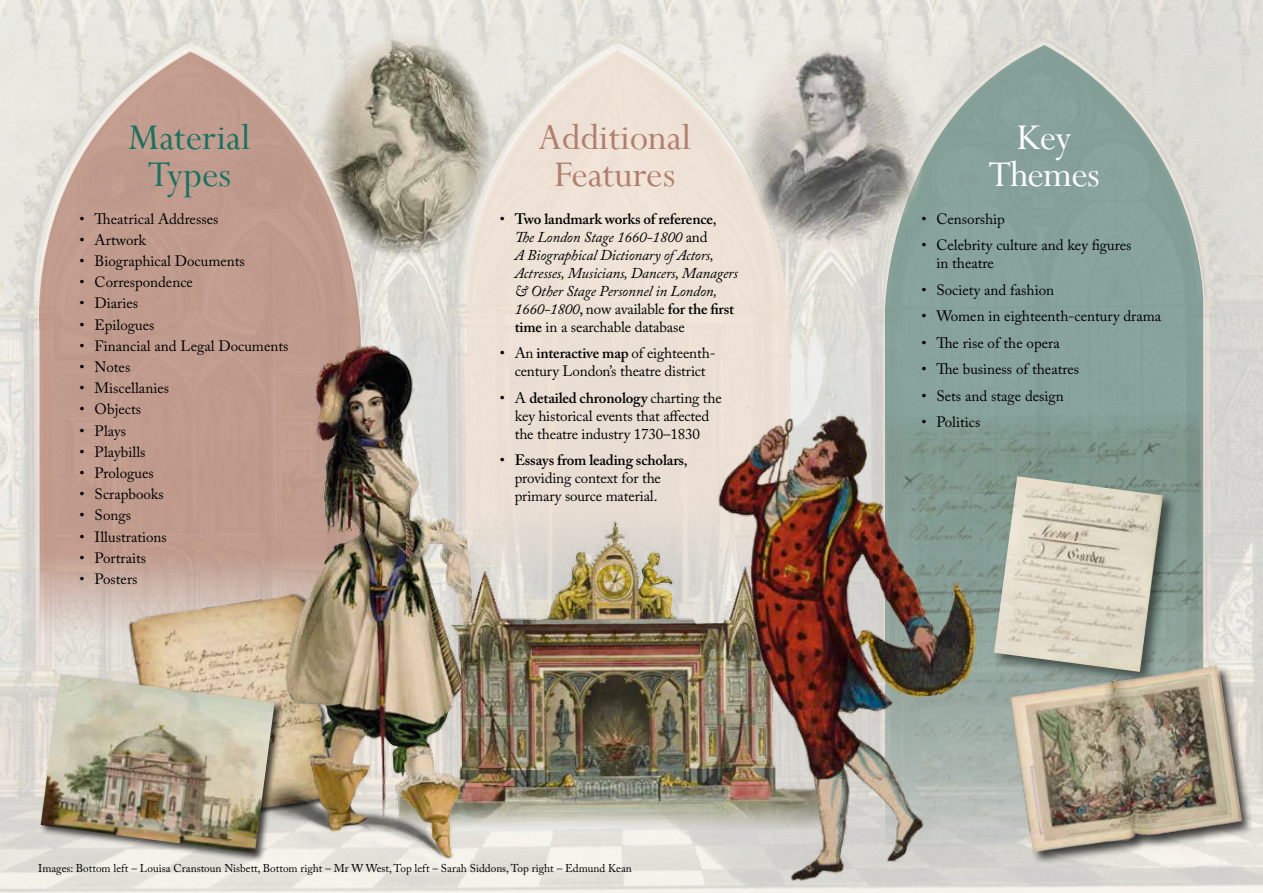
<style>
.page{position:relative;width:1263px;height:893px;background:#fff}
.page>*{position:absolute;margin:0;border:0;box-sizing:border-box;transform-origin:0 0}
.t1{font:40.5px/37.5px "Perpetua";color:#b27e6d;text-align:center}
.t2{font:40.5px/37.5px "Perpetua";color:#177262;text-align:center}
.t3{font:40.5px/37.5px "Perpetua";letter-spacing:-.02em;color:#fff;text-align:center}
.t4{font:15px/18px "Adobe Caslon Pro";color:#000}
.t5{font:italic 15px/18px "Adobe Caslon Pro";letter-spacing:-.01em;color:#000}
.t6{font:11.25px "Adobe Caslon Pro";color:#000}
.s1{font-style:normal}
.s2{font-weight:600;font-style:normal}
.s3{font-weight:600}
</style>
<div class="page">
<img style="left:0;top:0;width:1263px;height:893px">
<svg style="left:883px;top:43px;width:323px;height:370px;background:#95aba4"></svg>
<svg style="left:36px;top:49px;width:328px;height:662px;background:#c8aa9d"></svg>
<svg style="left:465px;top:51px;width:324px;height:453px;background:#ebe1d6"></svg>
<img style="left:318px;top:504px;width:357px;height:375px">
<img style="left:981px;top:413px;width:225px;height:460px">
<img style="left:127px;top:591px;width:80px;height:82px">
<img style="left:207px;top:332px;width:291px;height:543px">
<div style="left:991px;top:474px;width:187px;height:212px;background:#000;opacity:.54"></div>
<img style="left:994px;top:476px;width:169px;height:196px">
<div style="left:1010px;top:665px;width:244px;height:201px;background:#000;opacity:.75"></div>
<img style="left:1009px;top:664px;width:233px;height:191px">
<img style="left:319px;top:32px;width:171px;height:227px">
<img style="left:741px;top:32px;width:186px;height:227px">
<div style="left:39px;top:673px;width:245px;height:190px;background:#000;opacity:.72"></div>
<img style="left:41px;top:674px;width:234px;height:179px">
<img style="left:675px;top:406px;width:306px;height:487px">
<h1 class="t2" style="left:128px;top:118px;width:124px">Material<br>Types</h1>
<p class="t4" style="left:80px;top:209px;width:140px">• Theatrical Addresses</p>
<p class="t4" style="left:80px;top:231px;width:68px">• Artwork</p>
<p class="t4" style="left:80px;top:252px;width:167px">• Biographical Documents</p>
<p class="t4" style="left:80px;top:273px;width:115px">• Correspondence</p>
<p class="t4" style="left:80px;top:294px;width:60px">• Diaries</p>
<p class="t4" style="left:80px;top:315px;width:76px">• Epilogues</p>
<p class="t4" style="left:80px;top:337px;width:210px">• Financial and Legal Documents</p>
<p class="t4" style="left:80px;top:358px;width:52px">• Notes</p>
<p class="t4" style="left:80px;top:379px;width:91px">• Miscellanies</p>
<p class="t4" style="left:80px;top:400px;width:63px">• Objects</p>
<p class="t4" style="left:80px;top:421px;width:48px">• Plays</p>
<p class="t4" style="left:80px;top:443px;width:67px">• Playbills</p>
<p class="t4" style="left:80px;top:464px;width:76px">• Prologues</p>
<p class="t4" style="left:80px;top:485px;width:86px">• Scrapbooks</p>
<p class="t4" style="left:80px;top:506px;width:53px">• Songs</p>
<p class="t4" style="left:80px;top:527px;width:89px">• Illustrations</p>
<p class="t4" style="left:80px;top:549px;width:68px">• Portraits</p>
<p class="t4" style="left:80px;top:570px;width:59px">• Posters</p>
<h1 class="t1" style="left:538px;top:118px;width:155px">Additional<br>Features</h1>
<p class="t5" style="left:515px;top:209px;width:225px;text-indent:-15px"><span class="s1">•</span> <span class="s2">Two landmark works of reference</span><span class="s1">, </span>The London Stage 1660-1800 <span class="s1">and<br></span>A Biographical Dictionary of Actors, Actresses, Musicians, Dancers, Managers &amp; Other Stage Personnel in London, 1660-1800<span class="s1">, now available</span> <span class="s2">for the first time</span> <span class="s1">in a searchable database</span></p>
<p class="t4" style="left:500px;top:344px;width:217px;text-align:center">• An <span class="s3">interactive map</span> of eighteenth&shy;century London’s theatre district</p>
<p class="t4" style="left:500px;top:388px;width:224px;text-align:center">• A <span class="s3">detailed chronology</span> charting the key historical events that affected<br>the theatre industry 1730–1830</p>
<p class="t4" style="left:515px;top:451px;width:175px;text-indent:-15px">• <span class="s3">Essays from leading scholars</span>, providing context for the primary source material.</p>
<p class="t6" style="left:38px;top:861px;width:595px">Images: Bottom left – Louisa Cranstoun Nisbett, Bottom right – Mr W West, Top left – Sarah Siddons, Top right – Edmund Kean</p>
<h1 class="t3" style="left:988px;top:118px;width:113px">Key<br>Themes</h1>
<p class="t4" style="left:921px;top:209px;width:85px">• Censorship</p>
<p class="t4" style="left:936px;top:236px;width:197px;text-indent:-15px">• Celebrity culture and key figures in theatre</p>
<p class="t4" style="left:921px;top:280px;width:134px">• Society and fashion</p>
<p class="t4" style="left:921px;top:307px;width:241px">• Women in eighteenth-century drama</p>
<p class="t4" style="left:921px;top:333px;width:140px">• The rise of the opera</p>
<p class="t4" style="left:921px;top:360px;width:159px">• The business of theatres</p>
<p class="t4" style="left:921px;top:386px;width:144px">• Sets and stage design</p>
<p class="t4" style="left:921px;top:413px;width:61px">• Politics</p>
</div>
